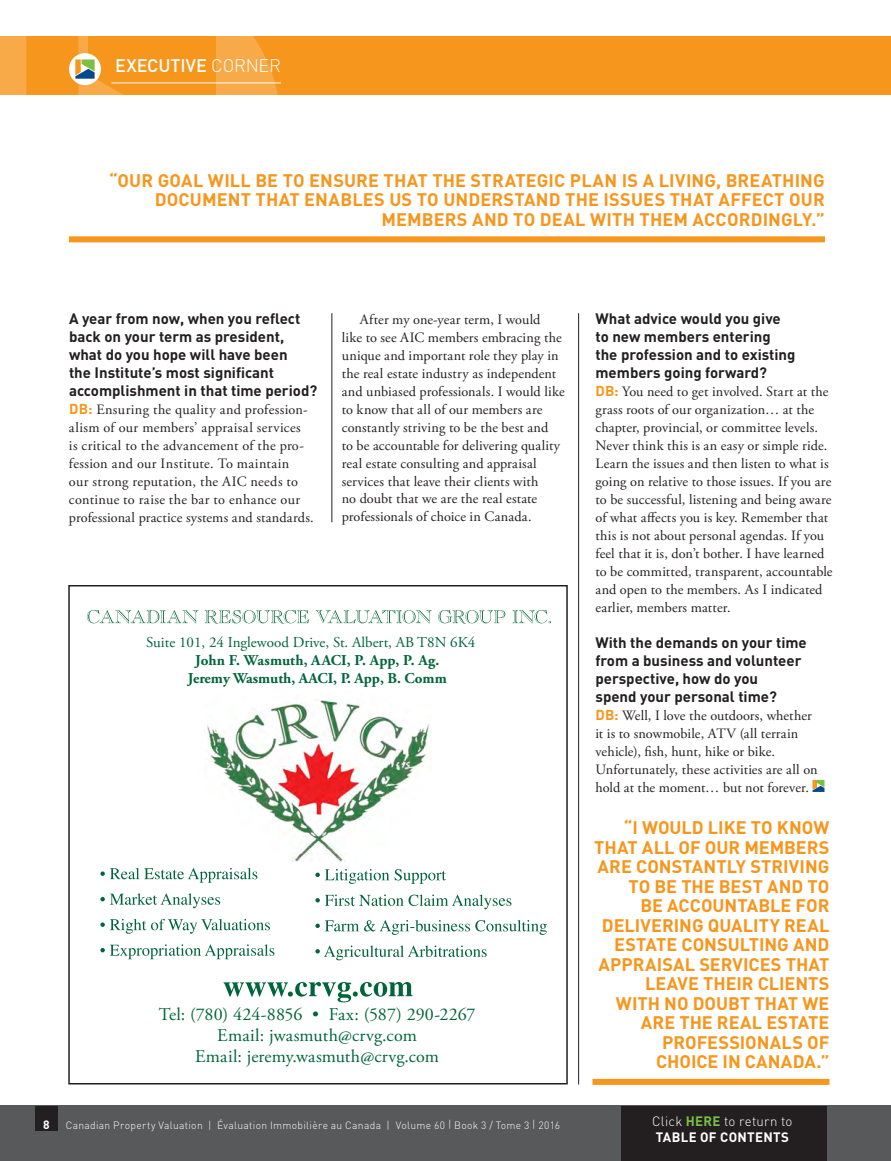
<style>
.page{position:relative;width:891px;height:1161px;background:#fff}
.page>*{position:absolute;margin:0;border:0;box-sizing:border-box;transform-origin:0 0}
.Call_Out{font:700 18px/19.5px "DIN";letter-spacing:.005em;color:#f7961d;text-align:right}
.t1{font:18px "Adobe Garamond Pro";letter-spacing:.005em;color:#00653a}
.TOC_-_Departments{font:500 18px "DIN";color:#fff}
.Sub-Head{font:700 15px/18px "DIN";color:#231f20}
.t2{font:700 15px "Adobe Garamond Pro";color:#00653a}
.t3{font:15px "Adobe Garamond Pro";color:#00653a}
.BT_1{font:14.25px/18px "Adobe Garamond Pro";letter-spacing:.01em;color:#231f20}
.BT{font:14.25px/18px "Adobe Garamond Pro";letter-spacing:.01em;color:#231f20}
.t4{font:300 13.5px/16.2px "DIN";letter-spacing:.015em;color:#fff}
.t5{font:700 12px "DIN";color:#fff}
.t6{font:300 10.5px "DIN";letter-spacing:.03em;color:#fff}
.s1{font-weight:300}
.s2{font-family:"DIN";font-weight:700;color:#f7961d}
.s3{font-family:"DIN Bold Alternate";font-weight:400;color:#7ac042}
.s4{font-weight:700}
</style>
<div class="page">
<div style="left:0;top:37px;width:891px;height:58px;background:#f7961d"></div>
<svg style="left:0;top:36px;width:281px;height:207px"></svg>
<svg style="left:69px;top:53px;width:32px;height:32px"></svg>
<hr style="left:111px;top:83px;width:170px;height:1px;background:#fff">
<svg style="left:813px;top:780px;width:12px;height:12px"></svg>
<hr style="left:578px;top:313px;width:1px;height:771px;background:#231f20">
<hr style="left:332px;top:313px;width:1px;height:209px;background:#231f20">
<div style="left:69px;top:236px;width:756px;height:6px;background:#f7961d"></div>
<div style="left:592px;top:1079px;width:238px;height:6px;background:#f7961d"></div>
<div style="left:68px;top:585px;width:500px;height:499px;border:2px solid #231f20"></div>
<img style="left:207px;top:700px;width:224px;height:161px">
<svg style="left:100px;top:868px;width:157px;height:15px"></svg>
<svg style="left:100px;top:893px;width:120px;height:15px"></svg>
<svg style="left:100px;top:919px;width:170px;height:15px"></svg>
<svg style="left:100px;top:944px;width:174px;height:15px"></svg>
<svg style="left:315px;top:869px;width:131px;height:15px"></svg>
<svg style="left:315px;top:895px;width:196px;height:14px"></svg>
<svg style="left:315px;top:920px;width:232px;height:15px"></svg>
<svg style="left:315px;top:946px;width:172px;height:14px"></svg>
<svg style="left:224px;top:982px;width:189px;height:20px"></svg>
<svg style="left:87px;top:610px;width:464px;height:14px"></svg>
<div style="left:0;top:1106px;width:891px;height:55px;background:#57595b"></div>
<div style="left:35px;top:1107px;width:23px;height:24px;background:#231f20"></div>
<div style="left:622px;top:1107px;width:205px;height:54px;background:#231f20"></div>
<p class="TOC_-_Departments" style="left:115px;top:54px;width:167px">EXECUTIVE <span class="s1">CORNER</span></p>
<p class="Call_Out" style="left:109px;top:170px;width:717px">“OUR GOAL WILL BE TO ENSURE THAT THE STRATEGIC PLAN IS A LIVING, BREATHING<br>DOCUMENT THAT ENABLES US TO UNDERSTAND THE ISSUES THAT AFFECT OUR<br>MEMBERS AND TO DEAL WITH THEM ACCORDINGLY.”</p>
<p class="Sub-Head" style="left:69px;top:309px;width:250px">A year from now, when you reflect back on your term as president, what do you hope will have been<br>the Institute’s most significant accomplishment in that time period?</p>
<p class="BT_1" style="left:69px;top:401px;width:246px"><span class="s2">DB:</span> Ensuring the quality and profession&shy;alism of our members’ appraisal services<br>is critical to the advancement of the pro&shy;fession and our Institute. To maintain<br>our strong reputation, the AIC needs to continue to raise the bar to enhance our professional practice systems and standards.</p>
<p class="BT" style="left:342px;top:311px;width:224px;text-indent:18px">After my one-year term, I would<br>like to see AIC members embracing the unique and important role they play in the real estate industry as independent and unbiased professionals. I would like to know that all of our members are constantly striving to be the best and<br>to be accountable for delivering quality real estate consulting and appraisal services that leave their clients with<br>no doubt that we are the real estate professionals of choice in Canada.</p>
<p class="Sub-Head" style="left:596px;top:309px;width:202px">What advice would you give to new members entering the profession and to existing members going forward?</p>
<p class="BT_1" style="left:596px;top:383px;width:239px"><span class="s2">DB:</span> You need to get involved. Start at the grass roots of our organization… at the chapter, provincial, or committee levels.<br>Never think this is an easy or simple ride.<br>Learn the issues and then listen to what is going on relative to those issues. If you are to be successful, listening and being aware of what affects you is key. Remember that this is not about personal agendas. If you feel that it is, don’t bother. I have learned to be committed, transparent, accountable and open to the members. As I indicated earlier, members matter.</p>
<p class="Sub-Head" style="left:596px;top:633px;width:213px">With the demands on your time from a business and volunteer perspective, how do you<br>spend your personal time?</p>
<p class="BT_1" style="left:596px;top:707px;width:224px"><span class="s2">DB:</span> Well, I love the outdoors, whether it is to snowmobile, ATV (all terrain vehicle), fish, hunt, hike or bike.<br>Unfortunately, these activities are all on hold at the moment… but not forever.</p>
<p class="t3" style="left:146px;top:633px;width:331px">Suite 101, 24 Inglewood Drive, St. Albert, AB T8N 6K4</p>
<p class="t2" style="left:188px;top:670px;width:261px">Jeremy Wasmuth, AACI, P. App, B. Comm</p>
<p class="t2" style="left:195px;top:652px;width:246px">John F. Wasmuth, AACI, P. App, P. Ag.</p>
<p class="t1" style="left:159px;top:1003px;width:318px">Tel: (780) 424-8856 • Fax: (587) 290-2267</p>
<p class="t1" style="left:217px;top:1024px;width:201px">Email: jwasmuth@crvg.com</p>
<p class="t1" style="left:195px;top:1045px;width:246px">Email: jeremy.wasmuth@crvg.com</p>
<p class="Call_Out" style="left:594px;top:817px;width:237px">“I WOULD LIKE TO KNOW<br>THAT ALL OF OUR MEMBERS<br>ARE CONSTANTLY STRIVING<br>TO BE THE BEST AND TO<br>BE ACCOUNTABLE FOR<br>DELIVERING QUALITY REAL<br>ESTATE CONSULTING AND<br>APPRAISAL SERVICES THAT<br>LEAVE THEIR CLIENTS<br>WITH NO DOUBT THAT WE<br>ARE THE REAL ESTATE<br>PROFESSIONALS OF<br>CHOICE IN CANADA.”</p>
<p class="t5" style="left:43px;top:1116px;width:8px">8</p>
<p class="t6" style="left:66px;top:1119px;width:496px">Canadian Property Valuation | Évaluation Immobilière au Canada | Volume 60 | Book 3 / Tome 3 | 2016</p>
<p class="t4" style="left:652px;top:1113px;width:142px">Click <span class="s3">HERE</span> to return to<br><span class="s4">TABLE OF CONTENTS</span></p>
</div>
